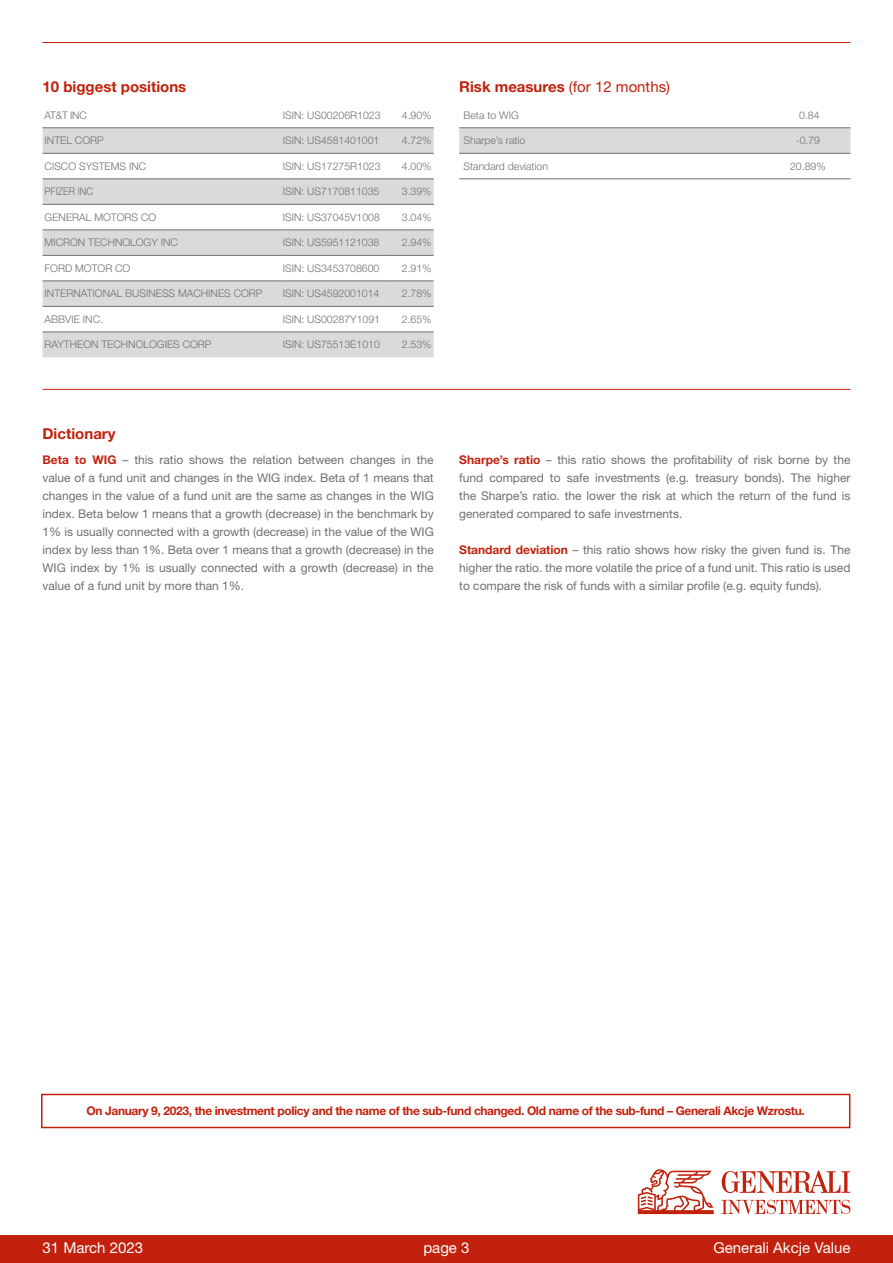
<style>
.page{position:relative;width:893px;height:1263px;background:#fff}
.page>*{position:absolute;margin:0;border:0;box-sizing:border-box;transform-origin:0 0}
.t1{font:15px "Helvetica Neue LT Pro";color:#fff}
.t2{font:700 15px "Helvetica Neue LT Pro";color:#c1210d}
.t3{font:15px "Helvetica Neue LT Pro";color:#c1210d}
.t4{font:12px/18px "Helvetica Neue LT Pro";color:#706f6f;text-align:justify}
.t5{font:700 12px "Helvetica Neue LT Pro";letter-spacing:-.03em;color:#c1210d}
.t6{font:300 10.5px "Helvetica Neue LT Pro";color:#706f6f}
.t7{font:300 10.5px "Helvetica Neue LT Pro";color:#706f6f;scale:.9 1}
.s1{font-weight:700}
.s2{font-weight:700;color:#c1210d}
</style>
<div class="page">
<div style="left:41px;top:1094px;width:809px;height:34px;border:2px solid #c1210d"></div>
<div style="left:0;top:1235px;width:893px;height:28px;background:#c1210d"></div>
<svg style="left:638px;top:1169px;width:76px;height:45px"></svg>
<svg style="left:722px;top:1200px;width:128px;height:14px"></svg>
<svg style="left:722px;top:1171px;width:128px;height:22px"></svg>
<hr style="left:43px;top:389px;width:807px;height:1px;background:#c1210d">
<hr style="left:43px;top:42px;width:807px;height:1px;background:#c1210d">
<svg style="left:43px;top:127px;width:391px;height:1px"></svg>
<svg style="left:43px;top:129px;width:391px;height:228px;fill:#dadada"></svg>
<hr style="left:43px;top:128px;width:238px;height:1px;background:#706f6f">
<hr style="left:281px;top:128px;width:106px;height:1px;background:#706f6f">
<hr style="left:387px;top:128px;width:47px;height:1px;background:#706f6f">
<hr style="left:43px;top:153px;width:238px;height:1px;background:#706f6f">
<hr style="left:281px;top:153px;width:106px;height:1px;background:#706f6f">
<hr style="left:387px;top:153px;width:47px;height:1px;background:#706f6f">
<hr style="left:43px;top:179px;width:238px;height:1px;background:#706f6f">
<hr style="left:281px;top:179px;width:106px;height:1px;background:#706f6f">
<hr style="left:387px;top:179px;width:47px;height:1px;background:#706f6f">
<hr style="left:43px;top:204px;width:238px;height:1px;background:#706f6f">
<hr style="left:281px;top:204px;width:106px;height:1px;background:#706f6f">
<hr style="left:387px;top:204px;width:47px;height:1px;background:#706f6f">
<hr style="left:43px;top:230px;width:238px;height:1px;background:#706f6f">
<hr style="left:281px;top:230px;width:106px;height:1px;background:#706f6f">
<hr style="left:387px;top:230px;width:47px;height:1px;background:#706f6f">
<hr style="left:43px;top:255px;width:238px;height:1px;background:#706f6f">
<hr style="left:281px;top:255px;width:106px;height:1px;background:#706f6f">
<hr style="left:387px;top:255px;width:47px;height:1px;background:#706f6f">
<hr style="left:43px;top:281px;width:238px;height:1px;background:#706f6f">
<hr style="left:281px;top:281px;width:106px;height:1px;background:#706f6f">
<hr style="left:387px;top:281px;width:47px;height:1px;background:#706f6f">
<hr style="left:43px;top:306px;width:238px;height:1px;background:#706f6f">
<hr style="left:281px;top:306px;width:106px;height:1px;background:#706f6f">
<hr style="left:387px;top:306px;width:47px;height:1px;background:#706f6f">
<hr style="left:43px;top:332px;width:238px;height:1px;background:#706f6f">
<hr style="left:281px;top:332px;width:106px;height:1px;background:#706f6f">
<hr style="left:387px;top:332px;width:47px;height:1px;background:#706f6f">
<svg style="left:459px;top:127px;width:391px;height:52px"></svg>
<hr style="left:459px;top:179px;width:306px;height:1px;background:#706f6f">
<hr style="left:765px;top:179px;width:85px;height:1px;background:#706f6f">
<hr style="left:459px;top:128px;width:306px;height:1px;background:#706f6f">
<hr style="left:765px;top:128px;width:85px;height:1px;background:#706f6f">
<hr style="left:459px;top:153px;width:306px;height:1px;background:#706f6f">
<hr style="left:765px;top:153px;width:85px;height:1px;background:#706f6f">
<p class="t2" style="left:43px;top:77px;width:145px">10 biggest positions</p>
<p class="t6" style="left:45px;top:109px;width:44px">AT&amp;T INC</p>
<p class="t6" style="left:283px;top:109px;width:99px">ISIN: US00206R1023</p>
<p class="t6" style="left:402px;top:109px;width:31px">4.90%</p>
<p class="t6" style="left:45px;top:134px;width:61px">INTEL CORP</p>
<p class="t6" style="left:283px;top:134px;width:98px">ISIN: US4581401001</p>
<p class="t6" style="left:402px;top:134px;width:31px">4.72%</p>
<p class="t6" style="left:45px;top:160px;width:103px">CISCO SYSTEMS INC</p>
<p class="t6" style="left:283px;top:160px;width:99px">ISIN: US17275R1023</p>
<p class="t6" style="left:402px;top:160px;width:31px">4.00%</p>
<p class="t7" style="left:45px;top:185px;width:55px">PFIZER INC</p>
<p class="t6" style="left:283px;top:185px;width:98px">ISIN: US7170811035</p>
<p class="t6" style="left:402px;top:185px;width:31px">3.39%</p>
<p class="t6" style="left:45px;top:211px;width:113px">GENERAL MOTORS CO</p>
<p class="t6" style="left:283px;top:211px;width:99px">ISIN: US37045V1008</p>
<p class="t6" style="left:402px;top:211px;width:31px">3.04%</p>
<p class="t6" style="left:45px;top:236px;width:135px">MICRON TECHNOLOGY INC</p>
<p class="t6" style="left:283px;top:236px;width:98px">ISIN: US5951121038</p>
<p class="t6" style="left:402px;top:236px;width:31px">2.94%</p>
<p class="t6" style="left:45px;top:262px;width:87px">FORD MOTOR CO</p>
<p class="t6" style="left:283px;top:262px;width:98px">ISIN: US3453708600</p>
<p class="t6" style="left:402px;top:262px;width:31px">2.91%</p>
<p class="t6" style="left:45px;top:287px;width:219px">INTERNATIONAL BUSINESS MACHINES CORP</p>
<p class="t6" style="left:283px;top:287px;width:98px">ISIN: US4592001014</p>
<p class="t6" style="left:402px;top:287px;width:31px">2.78%</p>
<p class="t6" style="left:45px;top:313px;width:60px">ABBVIE INC.</p>
<p class="t6" style="left:283px;top:313px;width:99px">ISIN: US00287Y1091</p>
<p class="t6" style="left:402px;top:313px;width:31px">2.65%</p>
<p class="t6" style="left:45px;top:338px;width:168px">RAYTHEON TECHNOLOGIES CORP</p>
<p class="t6" style="left:283px;top:338px;width:99px">ISIN: US75513E1010</p>
<p class="t6" style="left:402px;top:338px;width:31px">2.53%</p>
<p class="t3" style="left:459px;top:77px;width:212px"><span class="s1">Risk measures</span> (for 12 months)</p>
<p class="t6" style="left:463px;top:109px;width:57px">Beta to WIG</p>
<p class="t6" style="left:799px;top:109px;width:22px">0.84</p>
<p class="t6" style="left:463px;top:134px;width:63px">Sharpe’s ratio</p>
<p class="t6" style="left:796px;top:134px;width:26px">-0.79</p>
<p class="t6" style="left:463px;top:160px;width:86px">Standard deviation</p>
<p class="t6" style="left:790px;top:160px;width:37px">20.89%</p>
<p class="t2" style="left:43px;top:424px;width:75px">Dictionary</p>
<p class="t4" style="left:43px;top:450px;width:393px"><span class="s2">Beta to WIG</span> – this ratio shows the relation between changes in the value of a fund unit and changes in the WIG index. Beta of 1 means that changes in the value of a fund unit are the same as changes in the WIG index. Beta below 1 means that a growth (decrease) in the benchmark by 1% is usually connected with a growth (decrease) in the value of the WIG index by less than 1%. Beta over 1 means that a growth (decrease) in the WIG index by 1% is usually connected with a growth (decrease) in the value of a fund unit by more than 1%.</p>
<p class="t4" style="left:459px;top:450px;width:393px"><span class="s2">Sharpe’s ratio</span> – this ratio shows the profitability of risk borne by the fund compared to safe investments (e.g. treasury bonds). The higher the Sharpe’s ratio. the lower the risk at which the return of the fund is generated compared to safe investments.</p>
<p class="t4" style="left:459px;top:540px;width:393px"><span class="s2">Standard deviation</span> – this ratio shows how risky the given fund is. The higher the ratio. the more volatile the price of a fund unit. This ratio is used to compare the risk of funds with a similar profile (e.g. equity funds).</p>
<p class="t5" style="left:87px;top:1103px;width:720px">On January 9, 2023, the investment policy and the name of the sub-fund changed. Old name of the sub-fund – Generali Akcje Wzrostu.</p>
<p class="t1" style="left:43px;top:1238px;width:102px">31 March 2023</p>
<p class="t1" style="left:423px;top:1238px;width:48px">page 3</p>
<p class="t1" style="left:713px;top:1238px;width:138px">Generali Akcje Value</p>
</div>
